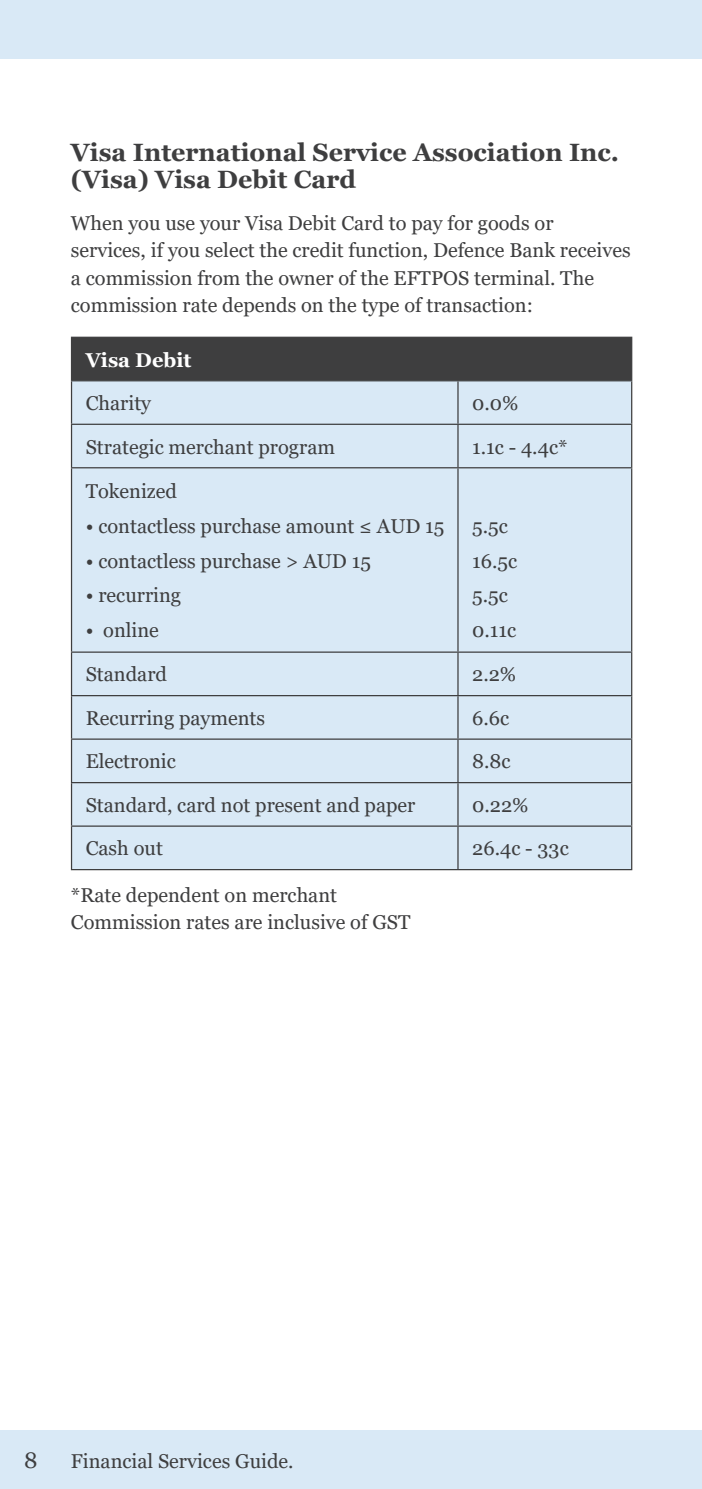
<style>
.page{position:relative;width:702px;height:1489px;background:#fff}
.page>*{position:absolute;margin:0;border:0;box-sizing:border-box;transform-origin:0 0}
.Sub_Head_10pt{font:700 25px/27.5px "Georgia";color:#3e3e3f}
.t1{font:22.5px "Georgia";color:#3e3e3f}
.Body_Copy_8pt{font:20px/27.5px "Georgia";color:#3e3e3f}
.Body_Copy_8pt-2{font:700 20px "Georgia";color:#fff}
</style>
<div class="page">
<div style="left:0;top:0;width:702px;height:59px;background:#d9e9f6"></div>
<div style="left:0;top:1429px;width:702px;height:59px;background:#d9e9f6"></div>
<div style="left:72px;top:338px;width:559px;height:42px;background:#3e3e3f"></div>
<div style="left:72px;top:381px;width:559px;height:488px;background:#d9e9f6"></div>
<hr style="left:71px;top:336px;width:387px;height:2px;background:#3e3e3f">
<hr style="left:71px;top:338px;width:1px;height:42px;background:#3e3e3f">
<hr style="left:458px;top:336px;width:174px;height:2px;background:#3e3e3f">
<hr style="left:457px;top:338px;width:1px;height:42px;background:#3e3e3f">
<hr style="left:631px;top:338px;width:1px;height:42px;background:#3e3e3f">
<hr style="left:71px;top:380px;width:387px;height:1px;background:#3e3e3f">
<hr style="left:71px;top:381px;width:1px;height:42px;background:#3e3e3f">
<hr style="left:458px;top:380px;width:174px;height:1px;background:#3e3e3f">
<hr style="left:457px;top:381px;width:1px;height:42px;background:#3e3e3f">
<hr style="left:631px;top:381px;width:1px;height:42px;background:#3e3e3f">
<hr style="left:71px;top:423px;width:387px;height:2px;background:#3e3e3f">
<hr style="left:71px;top:425px;width:1px;height:42px;background:#3e3e3f">
<hr style="left:458px;top:423px;width:174px;height:2px;background:#3e3e3f">
<hr style="left:457px;top:425px;width:1px;height:42px;background:#3e3e3f">
<hr style="left:631px;top:425px;width:1px;height:42px;background:#3e3e3f">
<hr style="left:71px;top:467px;width:387px;height:1px;background:#3e3e3f">
<hr style="left:71px;top:468px;width:1px;height:183px;background:#3e3e3f">
<hr style="left:458px;top:467px;width:174px;height:1px;background:#3e3e3f">
<hr style="left:457px;top:468px;width:1px;height:183px;background:#3e3e3f">
<hr style="left:631px;top:468px;width:1px;height:183px;background:#3e3e3f">
<hr style="left:71px;top:651px;width:387px;height:1px;background:#3e3e3f">
<hr style="left:71px;top:652px;width:1px;height:43px;background:#3e3e3f">
<hr style="left:458px;top:651px;width:174px;height:1px;background:#3e3e3f">
<hr style="left:457px;top:652px;width:1px;height:43px;background:#3e3e3f">
<hr style="left:631px;top:652px;width:1px;height:43px;background:#3e3e3f">
<hr style="left:71px;top:695px;width:387px;height:1px;background:#3e3e3f">
<hr style="left:71px;top:696px;width:1px;height:42px;background:#3e3e3f">
<hr style="left:458px;top:695px;width:174px;height:1px;background:#3e3e3f">
<hr style="left:457px;top:696px;width:1px;height:42px;background:#3e3e3f">
<hr style="left:631px;top:696px;width:1px;height:42px;background:#3e3e3f">
<hr style="left:71px;top:738px;width:387px;height:1px;background:#3e3e3f">
<hr style="left:71px;top:739px;width:1px;height:43px;background:#3e3e3f">
<hr style="left:458px;top:738px;width:174px;height:1px;background:#3e3e3f">
<hr style="left:457px;top:739px;width:1px;height:43px;background:#3e3e3f">
<hr style="left:631px;top:739px;width:1px;height:43px;background:#3e3e3f">
<hr style="left:71px;top:782px;width:387px;height:1px;background:#3e3e3f">
<hr style="left:71px;top:783px;width:1px;height:42px;background:#3e3e3f">
<hr style="left:458px;top:782px;width:174px;height:1px;background:#3e3e3f">
<hr style="left:457px;top:783px;width:1px;height:42px;background:#3e3e3f">
<hr style="left:631px;top:783px;width:1px;height:42px;background:#3e3e3f">
<hr style="left:71px;top:825px;width:387px;height:1px;background:#3e3e3f">
<hr style="left:71px;top:826px;width:1px;height:43px;background:#3e3e3f">
<hr style="left:458px;top:825px;width:174px;height:1px;background:#3e3e3f">
<hr style="left:457px;top:826px;width:1px;height:43px;background:#3e3e3f">
<hr style="left:631px;top:826px;width:1px;height:43px;background:#3e3e3f">
<hr style="left:71px;top:869px;width:387px;height:1px;background:#3e3e3f">
<hr style="left:458px;top:869px;width:174px;height:1px;background:#3e3e3f">
<p class="Sub_Head_10pt" style="left:71px;top:138px;width:549px">Visa International Service Association Inc. (Visa) Visa Debit Card</p>
<p class="Body_Copy_8pt" style="left:71px;top:210px;width:561px">When you use your Visa Debit Card to pay for goods or services, if you select the credit function, Defence Bank receives a commission from the owner of the EFTPOS terminal. The commission rate depends on the type of transaction:</p>
<p class="Body_Copy_8pt-2" style="left:86px;top:347px;width:107px">Visa Debit</p>
<p class="Body_Copy_8pt" style="left:86px;top:390px;width:67px">Charity</p>
<p class="Body_Copy_8pt" style="left:472px;top:390px;width:48px">0.0%</p>
<p class="Body_Copy_8pt" style="left:86px;top:433px;width:251px">Strategic merchant program</p>
<p class="Body_Copy_8pt" style="left:472px;top:433px;width:97px">1.1c - 4.4c*</p>
<p class="Body_Copy_8pt" style="left:86px;top:478px;width:93px">Tokenized</p>
<p class="Body_Copy_8pt" style="left:86px;top:512px;width:360px">• contactless purchase amount ≤ AUD 15</p>
<p class="Body_Copy_8pt" style="left:86px;top:547px;width:287px">• contactless purchase &gt; AUD 15</p>
<p class="Body_Copy_8pt" style="left:86px;top:582px;width:97px">• recurring</p>
<p class="Body_Copy_8pt" style="left:86px;top:616px;width:75px">• online</p>
<p class="Body_Copy_8pt" style="left:472px;top:512px;width:37px">5.5c</p>
<p class="Body_Copy_8pt" style="left:472px;top:547px;width:46px">16.5c</p>
<p class="Body_Copy_8pt" style="left:472px;top:582px;width:37px">5.5c</p>
<p class="Body_Copy_8pt" style="left:472px;top:616px;width:45px">0.11c</p>
<p class="Body_Copy_8pt" style="left:86px;top:661px;width:83px">Standard</p>
<p class="Body_Copy_8pt" style="left:472px;top:661px;width:46px">2.2%</p>
<p class="Body_Copy_8pt" style="left:86px;top:704px;width:181px">Recurring payments</p>
<p class="Body_Copy_8pt" style="left:472px;top:704px;width:39px">6.6c</p>
<p class="Body_Copy_8pt" style="left:86px;top:748px;width:92px">Electronic</p>
<p class="Body_Copy_8pt" style="left:472px;top:748px;width:40px">8.8c</p>
<p class="Body_Copy_8pt" style="left:86px;top:791px;width:331px">Standard, card not present and paper</p>
<p class="Body_Copy_8pt" style="left:472px;top:791px;width:58px">0.22%</p>
<p class="Body_Copy_8pt" style="left:86px;top:835px;width:79px">Cash out</p>
<p class="Body_Copy_8pt" style="left:472px;top:835px;width:98px">26.4c - 33c</p>
<p class="Body_Copy_8pt" style="left:71px;top:881px;width:341px">*Rate dependent on merchant<br>Commission rates are inclusive of GST</p>
<p class="t1" style="left:24px;top:1446px;width:15px">8</p>
<p class="Body_Copy_8pt" style="left:71px;top:1447px;width:224px">Financial Services Guide.</p>
</div>
